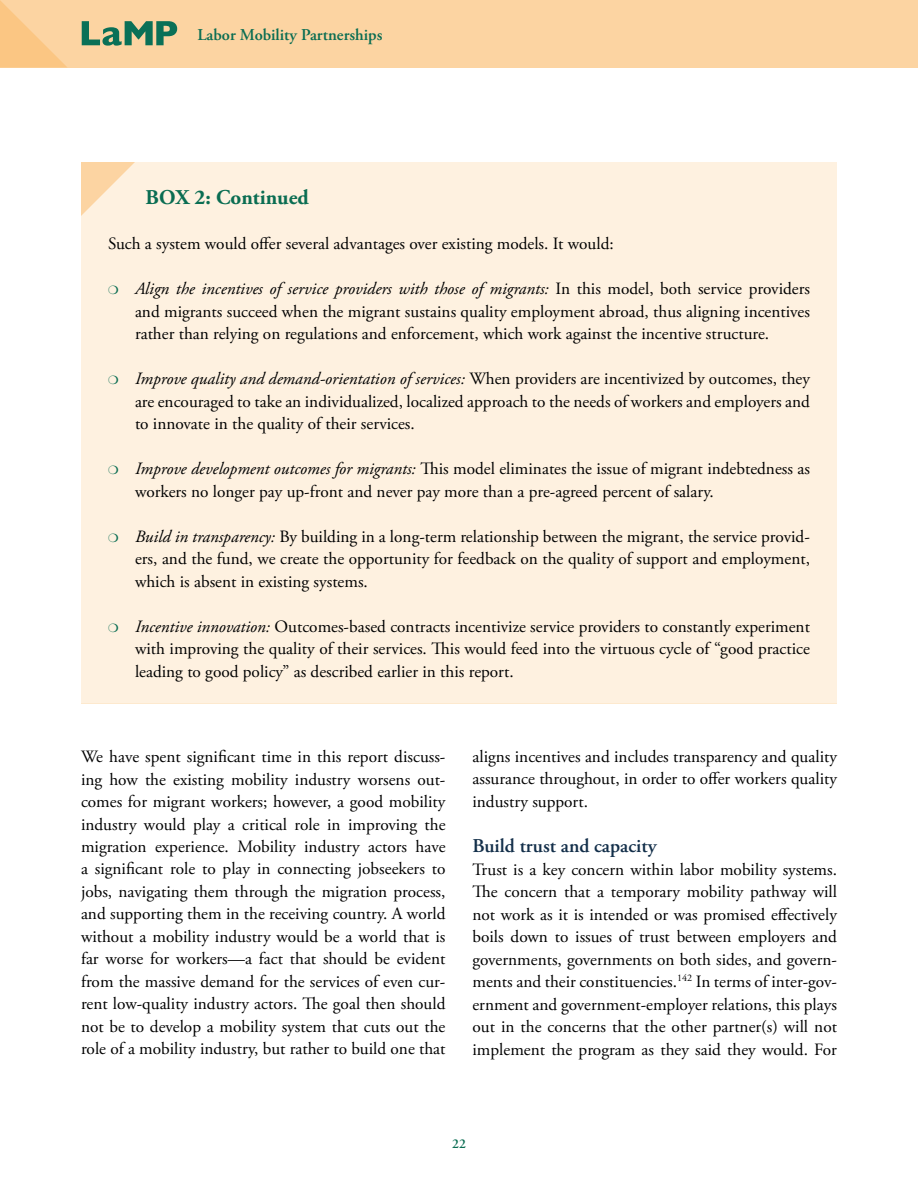
<style>
.page{position:relative;width:918px;height:1188px;background:#fff}
.page>*{position:absolute;margin:0;border:0;box-sizing:border-box;transform-origin:0 0}
.t1{font:700 21px "Adobe Garamond Pro";color:#0a6d52}
.t2{font:600 19.5px "Adobe Garamond Pro";color:#132f4a}
.t3{font:17.25px/22.5px "Adobe Garamond Pro";color:#000;text-align:justify}
.t4{font:600 16.5px "Adobe Garamond Pro";color:#0a6d52}
.t5{font:600 13.5px "Adobe Garamond Pro";color:#0a6d52}
.s1{font-style:italic}
</style>
<div class="page">
<div style="left:0;top:0;width:918px;height:67px;background:#fcd4a2"></div>
<svg style="left:0;top:0;width:67px;height:67px"></svg>
<svg style="left:82px;top:21px;width:95px;height:25px"></svg>
<div style="left:81px;top:162px;width:756px;height:542px;background:#fef1e0"></div>
<svg style="left:108px;top:286px;width:10px;height:8px"></svg>
<svg style="left:108px;top:376px;width:10px;height:8px"></svg>
<svg style="left:108px;top:466px;width:10px;height:8px"></svg>
<svg style="left:108px;top:533px;width:10px;height:9px"></svg>
<svg style="left:108px;top:623px;width:10px;height:9px"></svg>
<p class="t4" style="left:197px;top:25px;width:187px">Labor Mobility Partnerships</p>
<p class="t1" style="left:146px;top:185px;width:165px">BOX 2: Continued</p>
<p class="t3" style="left:108px;top:233px;width:507px">Such a system would offer several advantages over existing models. It would:</p>
<p class="t3" style="left:135px;top:278px;width:677px"><span class="s1">Align the incentives of service providers with those of migrants:</span> In this model, both service providers and migrants succeed when the migrant sustains quality employment abroad, thus aligning incentives rather than relying on regulations and enforcement, which work against the incentive structure.</p>
<p class="t3" style="left:135px;top:368px;width:677px"><span class="s1">Improve quality and demand-orientation of services:</span> When providers are incentivized by outcomes, they are encouraged to take an individualized, localized approach to the needs of workers and employers and to innovate in the quality of their services.</p>
<p class="t3" style="left:135px;top:458px;width:676px"><span class="s1">Improve development outcomes for migrants:</span> This model eliminates the issue of migrant indebtedness as workers no longer pay up-front and never pay more than a pre-agreed percent of salary.</p>
<p class="t3" style="left:135px;top:526px;width:677px"><span class="s1">Build in transparency:</span> By building in a long-term relationship between the migrant, the service provid&shy;ers, and the fund, we create the opportunity for feedback on the quality of support and employment, which is absent in existing systems.</p>
<p class="t3" style="left:135px;top:616px;width:676px"><span class="s1">Incentive innovation:</span> Outcomes-based contracts incentivize service providers to constantly experiment with improving the quality of their services. This would feed into the virtuous cycle of “good practice leading to good policy” as described earlier in this report.</p>
<p class="t3" style="left:81px;top:746px;width:366px">We have spent significant time in this report discuss&shy;ing how the existing mobility industry worsens out&shy;comes for migrant workers; however, a good mobility industry would play a critical role in improving the migration experience. Mobility industry actors have a significant role to play in connecting jobseekers to jobs, navigating them through the migration process, and supporting them in the receiving country. A world without a mobility industry would be a world that is far worse for workers—a fact that should be evident from the massive demand for the services of even cur&shy;rent low-quality industry actors. The goal then should not be to develop a mobility system that cuts out the role of a mobility industry, but rather to build one that</p>
<p class="t3" style="left:473px;top:746px;width:366px">aligns incentives and includes transparency and quality assurance throughout, in order to offer workers quality industry support.</p>
<p class="t2" style="left:472px;top:835px;width:185px">Build trust and capacity</p>
<p class="t3" style="left:472px;top:858px;width:366px">Trust is a key concern within labor mobility systems.<br>The concern that a temporary mobility pathway will not work as it is intended or was promised effectively boils down to issues of trust between employers and governments, governments on both sides, and govern&shy;ments and their constituencies.<sup>142</sup> In terms of inter-gov&shy;ernment and government-employer relations, this plays out in the concerns that the other partner(s) will not implement the program as they said they would. For</p>
<p class="t5" style="left:452px;top:1135px;width:15px">22</p>
</div>
